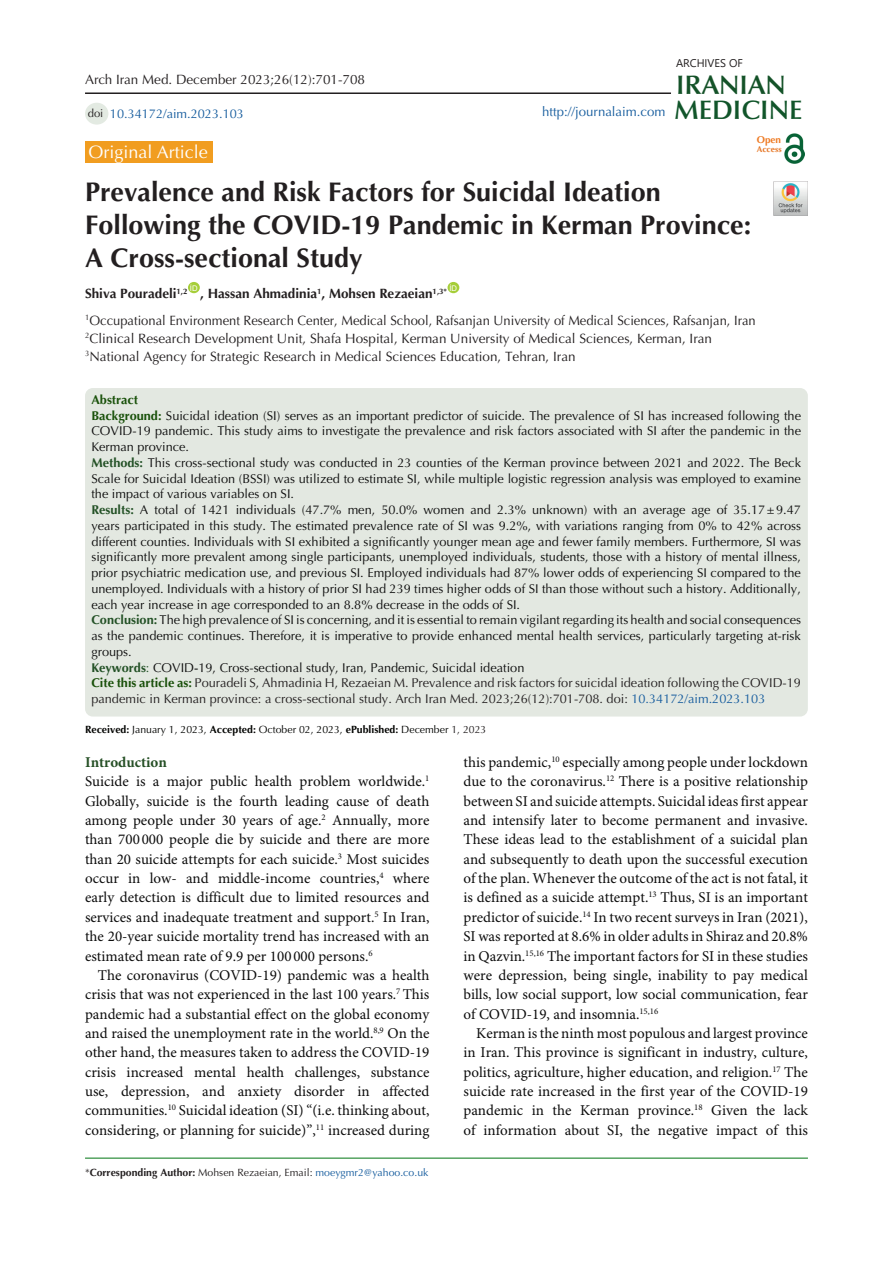
<style>
.page{position:relative;width:893px;height:1263px;background:#fff}
.page>*{position:absolute;margin:0;border:0;box-sizing:border-box;transform-origin:0 0}
.t1{font:700 27px/33px "Optima LT Std";color:#231f20}
.t2{font:600 26.85px "Optima LT Std";color:#11552a}
.t3{font:600 26.85px "Optima LT Std";color:#145228}
.t4{font:18px "Optima LT Std";color:#fff}
.t5{font:15px/19.4px "Minion Pro";color:#0d0d0d;text-align:justify}
.t6{font:700 15px "Minion Pro";color:#265026}
.t7{font:13.5px "Optima LT Std";color:#231f20}
.t8{font:13.5px "Optima LT Std";color:#231f20;scale:.96 1}
.t9{font:700 13.5px "Optima LT Std";color:#231f20}
.t10{font:13.2px "Optima LT Std";color:#175d9e}
.heading_2{font:12.75px/15.8px "Optima LT Std";color:#0d0d0d;text-align:justify}
.t11{font:12.75px/15.8px "Optima LT Std";color:#231f20}
.t12{font:12.75px "Optima LT Std";color:#175d9e}
.t13{font:700 12.75px "Optima LT Std";color:#19510a}
.t14{font:11.25px "Optima LT Std";color:#231f20}
.t15{font:11.1px "Segoe UI";color:#231f20}
.t16{font:10.5px "Optima LT Std";color:#040503}
.t17{font:10.5px "Optima LT Std";color:#231f20}
.t18{font:700 9.9px "Optima LT Std";color:#ee7a23}
.t19{font:700 8.4px "Optima LT Std";color:#e67625}
.t20{font:7.8px "Arial";color:#fff}
.s1{font-weight:700;color:#19510a}
.s2{font-weight:700;color:#235126}
.s3{color:#235126}
.s4{font-family:"Times New Roman"}
.s5{font-weight:700;color:#19500a}
.s6{color:#175d9e}
.s7{font-weight:700}
.s8{color:#231f20}
</style>
<div class="page">
<hr style="left:85px;top:1158px;width:723px;height:1px;background:#007513">
<div style="left:85px;top:141px;width:128px;height:22px;background:#f19d20"></div>
<div style="left:188px;top:282px;width:12px;height:11px;background:#a6ce39;border-radius:50%"></div>
<div style="left:448px;top:282px;width:11px;height:11px;background:#a6ce39;border-radius:50%"></div>
<div style="left:85px;top:103px;width:23px;height:22px;background:#e3eae2;border-radius:50%"></div>
<hr style="left:85px;top:92px;width:586px;height:2px;background:#231f20">
<img style="left:785px;top:133px;width:19px;height:31px">
<img style="left:774px;top:182px;width:34px;height:34px">
<div style="left:85px;top:388px;width:723px;height:328px;background:#e3e8e1;border-radius:8px"></div>
<p class="t7" style="left:85px;top:72px;width:282px">Arch Iran Med. December 2023;26(12):701-708</p>
<p class="t14" style="left:88px;top:106px;width:17px">doi</p>
<p class="t12" style="left:110px;top:106px;width:135px">10.34172/aim.2023.103</p>
<p class="t10" style="left:542px;top:104px;width:125px">http://journalaim.com</p>
<p class="t15" style="left:676px;top:52px;width:68px">ARCHIVES OF</p>
<p class="t3" style="left:676px;top:69px;width:111px">IRANIAN</p>
<p class="t2" style="left:674px;top:94px;width:130px">MEDICINE</p>
<p class="t18" style="left:757px;top:134px;width:26px">Open</p>
<p class="t19" style="left:757px;top:144px;width:26px">Access</p>
<p class="t4" style="left:89px;top:141px;width:121px">Original Article</p>
<p class="t1" style="left:85px;top:176px;width:668px">Prevalence and Risk Factors for Suicidal Ideation<br>Following the COVID-19 Pandemic in Kerman Province:<br>A Cross-sectional Study</p>
<p class="t9" style="left:85px;top:286px;width:104px">Shiva Pouradeli<sup>1,2</sup></p>
<p class="t20" style="left:449px;top:283px;width:9px">ID</p>
<p class="t8" style="left:85px;top:312px;width:700px"><sup>1</sup>Occupational Environment Research Center, Medical School, Rafsanjan University of Medical Sciences, Rafsanjan, Iran</p>
<p class="t7" style="left:85px;top:330px;width:629px"><sup>2</sup>Clinical Research Development Unit, Shafa Hospital, Kerman University of Medical Sciences, Kerman, Iran</p>
<p class="t7" style="left:85px;top:348px;width:492px"><sup>3</sup>National Agency for Strategic Research in Medical Sciences Education, Tehran, Iran</p>
<p class="t20" style="left:190px;top:283px;width:9px">ID</p>
<p class="t9" style="left:200px;top:286px;width:248px">, Hassan Ahmadinia<sup>1</sup>, Mohsen Rezaeian<sup>1,3*</sup></p>
<p class="t13" style="left:91px;top:392px;width:48px">Abstract</p>
<p class="heading_2" style="left:91px;top:407px;width:711px"><span class="s1">Background:</span> Suicidal ideation (SI) serves as an important predictor of suicide. The prevalence of SI has increased following the COVID-19 pandemic. This study aims to investigate the prevalence and risk factors associated with SI after the pandemic in the Kerman province.</p>
<p class="heading_2" style="left:91px;top:455px;width:711px"><span class="s2">Methods:</span> This cross-sectional study was conducted in 23 counties of the Kerman province between 2021 and 2022. The Beck Scale for Suicidal Ideation (BSSI) was utilized to estimate SI, while multiple logistic regression analysis was employed to examine the impact of various variables on SI.</p>
<p class="heading_2" style="left:91px;top:502px;width:711px"><span class="s2">Results:</span> A total of 1421 individuals (47.7% men, 50.0% women and 2.3% unknown) with an average age of 35.17±9.47 years participated in this study. The estimated prevalence rate of SI was 9.2%, with variations ranging from 0% to 42% across different counties. Individuals with SI exhibited a significantly younger mean age and fewer family members. Furthermore, SI was significantly more prevalent among single participants, unemployed individuals, students, those with a history of mental illness, prior psychiatric medication use, and previous SI. Employed individuals had 87% lower odds of experiencing SI compared to the unemployed. Individuals with a history of prior SI had 239 times higher odds of SI than those without such a history. Additionally, each year increase in age corresponded to an 8.8% decrease in the odds of SI.</p>
<p class="heading_2" style="left:91px;top:612px;width:711px"><span class="s2">Conclusion:</span> The high prevalence of SI is concerning, and it is essential to remain vigilant regarding its health and social consequences as the pandemic continues. Therefore, it is imperative to provide enhanced mental health services, particularly targeting at-risk groups.</p>
<p class="heading_2" style="left:91px;top:659px;width:434px"><span class="s2">Keywords</span><span class="s3">:</span> COVID<span class="s4">‐</span>19, Cross-sectional study, Iran, Pandemic, Suicidal ideation</p>
<p class="t11" style="left:91px;top:675px;width:711px"><span class="s5">Cite this article as:</span> Pouradeli S, Ahmadinia H, Rezaeian M. Prevalence and risk factors for suicidal ideation following the COVID-19 pandemic in Kerman province: a cross-sectional study. Arch Iran Med. 2023;26(12):701-708. doi: <span class="s6">10.34172/aim.2023.103</span></p>
<p class="t16" style="left:85px;top:723px;width:403px"><span class="s7">Received:</span> January 1, 2023, <span class="s7">Accepted:</span> October 02, 2023, <span class="s7">ePublished:</span> December <span class="s8">1, 2023</span></p>
<p class="t6" style="left:85px;top:752px;width:83px">Introduction</p>
<p class="t5" style="left:85px;top:772px;width:346px">Suicide is a major public health problem worldwide.<sup>1<br></sup>Globally, suicide is the fourth leading cause of death among people under 30 years of age.<sup>2</sup> Annually, more than 700 000 people die by suicide and there are more than 20 suicide attempts for each suicide.<sup>3</sup> Most suicides occur in low- and middle-income countries,<sup>4</sup> where early detection is difficult due to limited resources and services and inadequate treatment and support.<sup>5</sup> In Iran, the 20-year suicide mortality trend has increased with an estimated mean rate of 9.9 per 100 000 persons.<sup>6</sup></p>
<p class="t5" style="left:85px;top:966px;width:346px;text-indent:13px">The coronavirus (COVID-19) pandemic was a health crisis that was not experienced in the last 100 years.<sup>7</sup> This pandemic had a substantial effect on the global economy and raised the unemployment rate in the world.<sup>8,9</sup> On the other hand, the measures taken to address the COVID-19 crisis increased mental health challenges, substance use, depression, and anxiety disorder in affected communities.<sup>10</sup> Suicidal ideation (SI) “(i.e. thinking about, considering, or planning for suicide)”,<sup>11</sup> increased during</p>
<p class="t17" style="left:85px;top:1166px;width:345px">*<span class="s7">Corresponding Author:</span> Mohsen Rezaeian, Email: <span class="s6">moeygmr2@yahoo.co.uk</span></p>
<p class="t5" style="left:463px;top:753px;width:346px">this pandemic,<sup>10</sup> especially among people under lockdown due to the coronavirus.<sup>12</sup> There is a positive relationship between SI and suicide attempts. Suicidal ideas first appear and intensify later to become permanent and invasive.<br>These ideas lead to the establishment of a suicidal plan and subsequently to death upon the successful execution of the plan. Whenever the outcome of the act is not fatal, it is defined as a suicide attempt.<sup>13</sup> Thus, SI is an important predictor of suicide.<sup>14</sup> In two recent surveys in Iran (2021), SI was reported at 8.6% in older adults in Shiraz and 20.8% in Qazvin.<sup>15,16</sup> The important factors for SI in these studies were depression, being single, inability to pay medical bills, low social support, low social communication, fear of COVID-19, and insomnia.<sup>15,16</sup></p>
<p class="t5" style="left:463px;top:1024px;width:346px;text-indent:13px">Kerman is the ninth most populous and largest province in Iran. This province is significant in industry, culture, politics, agriculture, higher education, and religion.<sup>17</sup> The suicide rate increased in the first year of the COVID-19 pandemic in the Kerman province.<sup>18</sup> Given the lack of information about SI, the negative impact of this</p>
</div>
